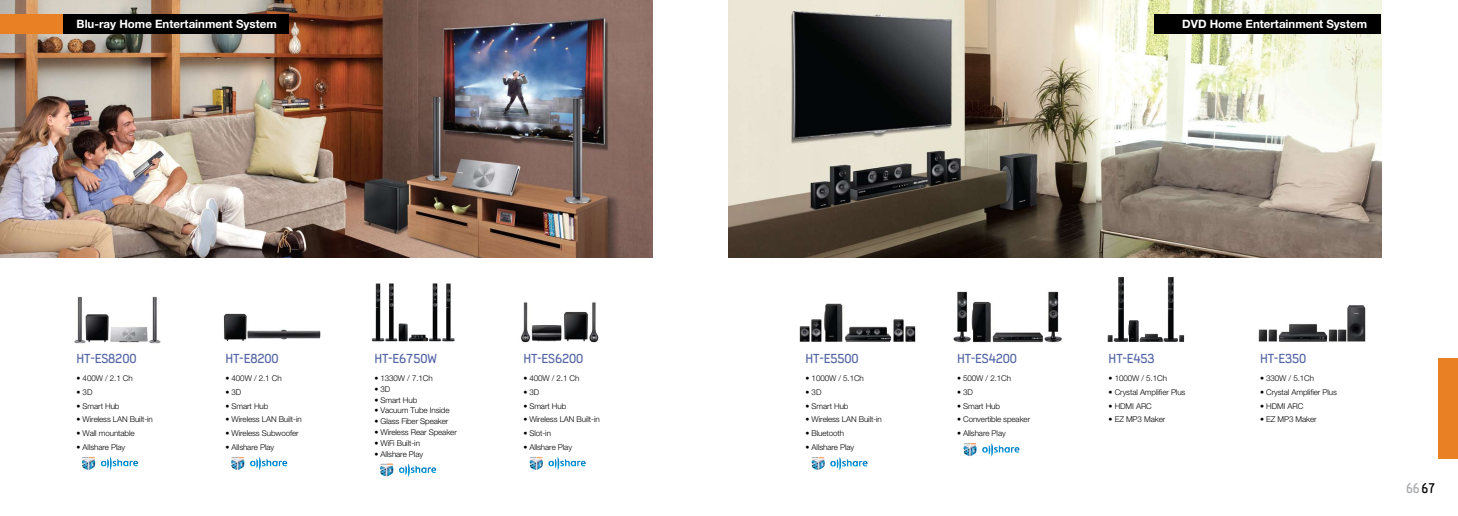
<style>
.page{position:relative;width:1458px;height:516px;background:#fff}
.page>*{position:absolute;margin:0;border:0;box-sizing:border-box;transform-origin:0 0}
.t1{font:14px "Samsung Modern Condensed";color:#a7a9ac}
.t2{font:13px "Samsung Imagination Modern";letter-spacing:-.01em;color:#5465a5}
.t3{font:700 11.5px "Helvetica Neue";color:#fff}
.t4{font:300 8px "Helvetica Neue";letter-spacing:-.01em;color:#000}
.s1{color:#000}
</style>
<div class="page">
<img style="left:799px;top:303px;width:117px;height:39px">
<img style="left:953px;top:291px;width:109px;height:52px">
<img style="left:74px;top:296px;width:87px;height:48px">
<img style="left:223px;top:313px;width:98px;height:28px">
<img style="left:371px;top:283px;width:84px;height:59px">
<img style="left:521px;top:302px;width:78px;height:41px">
<img style="left:1258px;top:305px;width:108px;height:37px">
<img style="left:1107px;top:276px;width:78px;height:66px">
<img style="left:729px;top:0;width:651px;height:258px">
<img style="left:0;top:0;width:652px;height:258px">
<div style="left:1154px;top:14px;width:226px;height:20px;background:#000"></div>
<div style="left:62px;top:14px;width:227px;height:20px;background:#000"></div>
<div style="left:0;top:14px;width:62px;height:20px;background:#e98024"></div>
<div style="left:1437px;top:359px;width:20px;height:100px;background:#e98024"></div>
<svg style="left:101px;top:457px;width:37px;height:13px"></svg>
<svg style="left:82px;top:457px;width:13px;height:13px"></svg>
<svg style="left:250px;top:457px;width:37px;height:13px"></svg>
<svg style="left:231px;top:457px;width:13px;height:13px"></svg>
<svg style="left:548px;top:457px;width:37px;height:13px"></svg>
<svg style="left:529px;top:457px;width:13px;height:13px"></svg>
<svg style="left:399px;top:464px;width:37px;height:13px"></svg>
<svg style="left:380px;top:464px;width:13px;height:13px"></svg>
<svg style="left:830px;top:457px;width:37px;height:13px"></svg>
<svg style="left:811px;top:457px;width:13px;height:13px"></svg>
<svg style="left:982px;top:443px;width:37px;height:13px"></svg>
<svg style="left:963px;top:443px;width:13px;height:14px"></svg>
<h3 class="t3" style="left:77px;top:17px;width:202px">Blu-ray Home Entertainment System</h3>
<h3 class="t3" style="left:1181px;top:17px;width:186px">DVD Home Entertainment System</h3>
<h2 class="t2" style="left:77px;top:350px;width:61px">HT-ES8200</h2>
<p class="t4" style="left:77px;top:373px;width:58px">• 400W / 2.1 Ch</p>
<p class="t4" style="left:77px;top:387px;width:17px">• 3D</p>
<p class="t4" style="left:77px;top:401px;width:44px">• Smart Hub</p>
<p class="t4" style="left:77px;top:415px;width:78px">• Wireless LAN Built-in</p>
<p class="t4" style="left:77px;top:428px;width:60px">• Wall mountable</p>
<p class="t4" style="left:77px;top:442px;width:50px">• Allshare Play</p>
<h2 class="t2" style="left:225px;top:350px;width:55px">HT-E8200</h2>
<p class="t4" style="left:225px;top:373px;width:58px">• 400W / 2.1 Ch</p>
<p class="t4" style="left:225px;top:387px;width:17px">• 3D</p>
<p class="t4" style="left:225px;top:401px;width:44px">• Smart Hub</p>
<p class="t4" style="left:225px;top:415px;width:78px">• Wireless LAN Built-in</p>
<p class="t4" style="left:225px;top:428px;width:75px">• Wireless Subwoofer</p>
<p class="t4" style="left:225px;top:442px;width:50px">• Allshare Play</p>
<h2 class="t2" style="left:374px;top:350px;width:64px">HT-E6750W</h2>
<p class="t4" style="left:374px;top:373px;width:60px">• 1330W / 7.1Ch</p>
<p class="t4" style="left:374px;top:384px;width:17px">• 3D</p>
<p class="t4" style="left:374px;top:395px;width:44px">• Smart Hub</p>
<p class="t4" style="left:374px;top:406px;width:77px">• Vacuum Tube Inside</p>
<p class="t4" style="left:374px;top:416px;width:75px">• Glass Fiber Speaker</p>
<p class="t4" style="left:374px;top:427px;width:84px">• Wireless Rear Speaker</p>
<p class="t4" style="left:374px;top:438px;width:47px">• WiFi Built-in</p>
<p class="t4" style="left:374px;top:449px;width:50px">• Allshare Play</p>
<h2 class="t2" style="left:523px;top:350px;width:61px">HT-ES6200</h2>
<p class="t4" style="left:523px;top:373px;width:58px">• 400W / 2.1 Ch</p>
<p class="t4" style="left:523px;top:387px;width:17px">• 3D</p>
<p class="t4" style="left:523px;top:401px;width:44px">• Smart Hub</p>
<p class="t4" style="left:523px;top:415px;width:78px">• Wireless LAN Built-in</p>
<p class="t4" style="left:523px;top:428px;width:29px">• Slot-in</p>
<p class="t4" style="left:523px;top:442px;width:50px">• Allshare Play</p>
<h2 class="t2" style="left:805px;top:350px;width:55px">HT-E5500</h2>
<p class="t4" style="left:805px;top:373px;width:60px">• 1000W / 5.1Ch</p>
<p class="t4" style="left:805px;top:387px;width:17px">• 3D</p>
<p class="t4" style="left:805px;top:401px;width:44px">• Smart Hub</p>
<p class="t4" style="left:805px;top:415px;width:78px">• Wireless LAN Built-in</p>
<p class="t4" style="left:805px;top:428px;width:40px">• Bluetooth</p>
<p class="t4" style="left:805px;top:442px;width:50px">• Allshare Play</p>
<h2 class="t2" style="left:956px;top:350px;width:61px">HT-ES4200</h2>
<p class="t4" style="left:956px;top:373px;width:55px">• 500W / 2.1Ch</p>
<p class="t4" style="left:956px;top:387px;width:17px">• 3D</p>
<p class="t4" style="left:956px;top:401px;width:44px">• Smart Hub</p>
<p class="t4" style="left:956px;top:415px;width:75px">• Convertible speaker</p>
<p class="t4" style="left:956px;top:428px;width:50px">• Allshare Play</p>
<h2 class="t2" style="left:1108px;top:350px;width:48px">HT-E453</h2>
<p class="t4" style="left:1108px;top:373px;width:60px">• 1000W / 5.1Ch</p>
<p class="t4" style="left:1108px;top:387px;width:78px">• Crystal Amplifier Plus</p>
<p class="t4" style="left:1108px;top:401px;width:45px">• HDMI ARC</p>
<p class="t4" style="left:1108px;top:415px;width:58px">• EZ MP3 Maker</p>
<h2 class="t2" style="left:1259px;top:350px;width:48px">HT-E350</h2>
<p class="t4" style="left:1259px;top:373px;width:55px">• 330W / 5.1Ch</p>
<p class="t4" style="left:1259px;top:387px;width:78px">• Crystal Amplifier Plus</p>
<p class="t4" style="left:1259px;top:401px;width:45px">• HDMI ARC</p>
<p class="t4" style="left:1259px;top:415px;width:58px">• EZ MP3 Maker</p>
<h1 class="t1" style="left:1405px;top:479px;width:31px">66 <span class="s1">67</span></h1>
</div>
